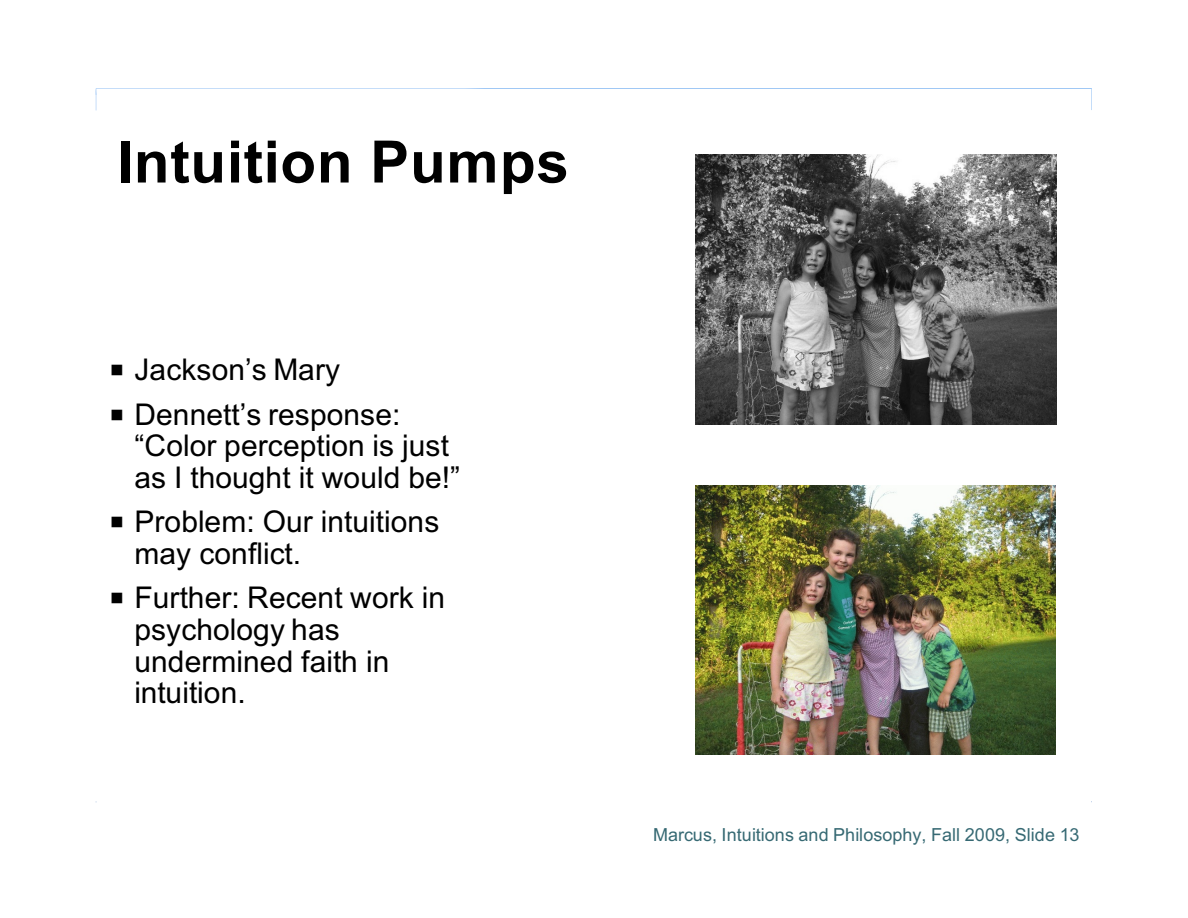
<style>
.page{position:relative;width:1188px;height:918px;background:#fff}
.page>*{position:absolute;margin:0;border:0;box-sizing:border-box;transform-origin:0 0}
.t1{font:700 58.5px "Arial";letter-spacing:.015em;color:#000}
.t2{font:30px/31.7px "Arial";letter-spacing:.005em;color:#000}
.t3{font:18px "Arial";letter-spacing:.005em;color:#366973}
</style>
<div class="page">
<svg style="left:96px;top:88px;width:996px;height:22px"></svg>
<img style="left:696px;top:485px;width:360px;height:270px">
<img style="left:696px;top:154px;width:361px;height:270px">
<h1 class="t1" style="left:117px;top:140px;width:453px">Intuition Pumps</h1>
<p class="t2" style="left:134px;top:350px;width:267px;line-height:44.2px">Jackson’s Mary<br>Dennett’s response:</p>
<p class="t2" style="left:134px;top:433px;width:327px">“Color perception is just as I thought it would be!”</p>
<p class="t2" style="left:134px;top:509px;width:306px">Problem: Our intuitions may conflict.</p>
<p class="t2" style="left:134px;top:585px;width:312px">Further: Recent work in psychology has undermined faith in intuition.</p>
<p class="t3" style="left:653px;top:828px;width:428px">Marcus, Intuitions and Philosophy, Fall 2009, Slide 13</p>
</div>
